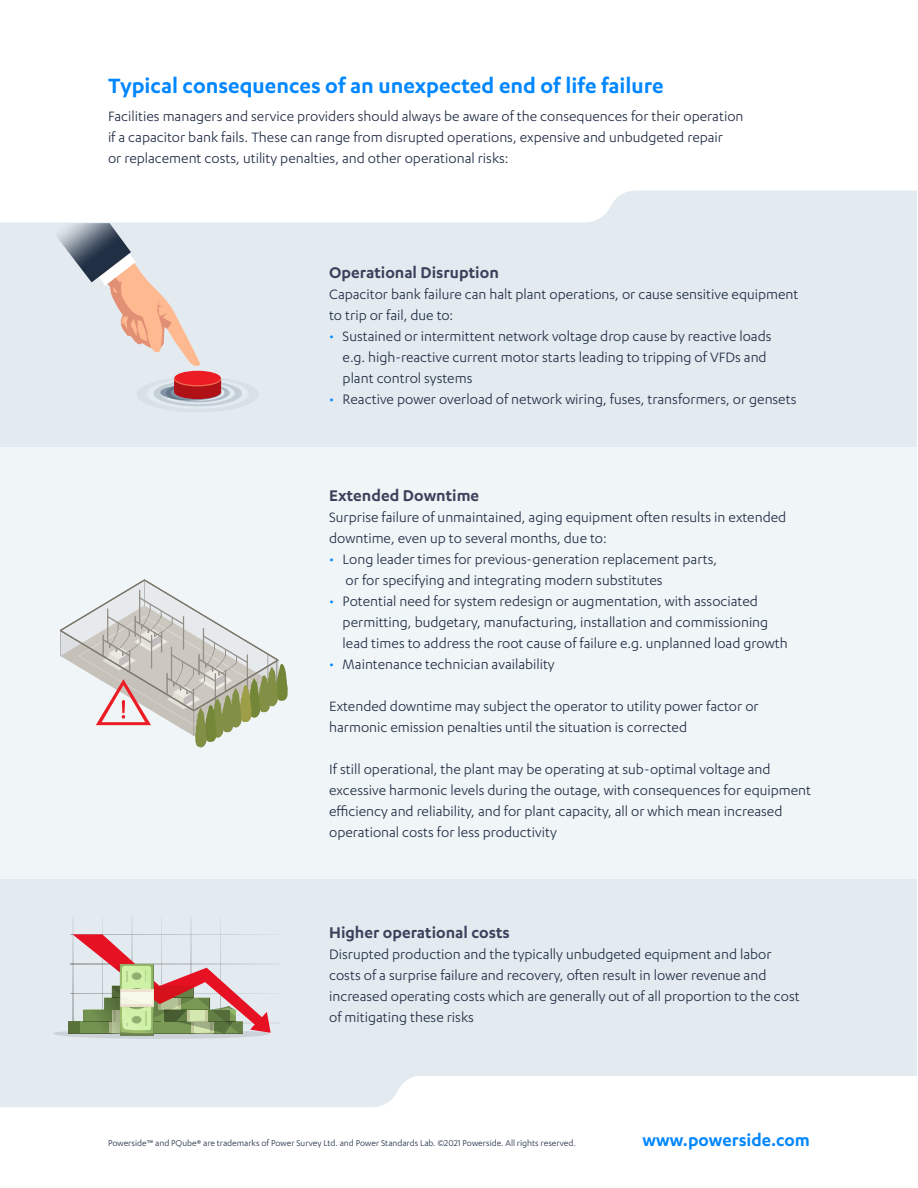
<style>
.page{position:relative;width:918px;height:1188px;background:#fff}
.page>*{position:absolute;margin:0;border:0;box-sizing:border-box;transform-origin:0 0}
.t1{font:600 24px "Karbon";color:#0087ff}
.t2{font:600 19.5px "Karbon";color:#0087ff}
.t3{font:600 18px "Karbon";color:#3d425c}
.t4{font:15.75px/21px "Karbon";color:#212e45}
.t5{font:9.75px "Karbon";color:#212e45}
.s1{color:#0087ff}
</style>
<div class="page">
<div style="left:0;top:1039px;width:415px;height:68px;background:#e3ebf0"></div>
<svg style="left:0;top:190px;width:917px;height:69px"></svg>
<div style="left:1px;top:223px;width:916px;height:225px;background:#e3ebf0"></div>
<div style="left:1px;top:448px;width:916px;height:431px;background:#f0f5f7"></div>
<div style="left:1px;top:879px;width:916px;height:197px;background:#e3ebf0"></div>
<svg style="left:153px;top:376px;width:89px;height:31px"></svg>
<div style="left:175px;top:371px;width:46px;height:14px;background:#ec1c24;border-radius:50%"></div>
<svg style="left:57px;top:223px;width:144px;height:143px"></svg>
<hr style="left:73px;top:916px;width:1px;height:117px;background:#d8dfe4">
<hr style="left:102px;top:916px;width:1px;height:117px;background:#d8dfe4">
<hr style="left:132px;top:916px;width:1px;height:117px;background:#d8dfe4">
<hr style="left:161px;top:916px;width:1px;height:117px;background:#d8dfe4">
<hr style="left:191px;top:916px;width:1px;height:117px;background:#d8dfe4">
<hr style="left:220px;top:916px;width:1px;height:117px;background:#d8dfe4">
<hr style="left:71px;top:934px;width:209px;height:1px;background:#dae2e7">
<hr style="left:71px;top:964px;width:209px;height:1px;background:#dae2e7">
<hr style="left:71px;top:993px;width:209px;height:1px;background:#dae2e7">
<hr style="left:71px;top:1023px;width:209px;height:1px;background:#dae2e7">
<svg style="left:53px;top:934px;width:218px;height:105px"></svg>
<svg style="left:60px;top:579px;width:228px;height:168px"></svg>
<h1 class="t1" style="left:108px;top:73px;width:557px">Typical consequences of an unexpected end of life failure</h1>
<p class="t4" style="left:108px;top:106px;width:637px">Facilities managers and service providers should always be aware of the consequences for their operation if a capacitor bank fails. These can range from disrupted operations, expensive and unbudgeted repair<br>or replacement costs, utility penalties, and other operational risks:</p>
<p class="t3" style="left:329px;top:262px;width:171px">Operational Disruption</p>
<p class="t4" style="left:329px;top:283px;width:471px">Capacitor bank failure can halt plant operations, or cause sensitive equipment to trip or fail, due to:</p>
<p class="t4" style="left:343px;top:325px;width:430px;text-indent:-13px"><span class="s1">•</span> Sustained or intermittent network voltage drop cause by reactive loads e.g. high-reactive current motor starts leading to tripping of VFDs and plant control systems</p>
<p class="t4" style="left:329px;top:388px;width:469px"><span class="s1">•</span> Reactive power overload of network wiring, fuses, transformers, or gensets</p>
<p class="t3" style="left:329px;top:485px;width:152px">Extended Downtime</p>
<p class="t4" style="left:329px;top:506px;width:459px">Surprise failure of unmaintained, aging equipment often results in extended downtime, even up to several months, due to:</p>
<p class="t4" style="left:346px;top:548px;width:373px;text-indent:-16px"><span class="s1">•</span> Long leader times for previous-generation replacement parts, or for specifying and integrating modern substitutes</p>
<p class="t4" style="left:343px;top:590px;width:447px;text-indent:-13px"><span class="s1">•</span> Potential need for system redesign or augmentation, with associated permitting, budgetary, manufacturing, installation and commissioning lead times to address the root cause of failure e.g. unplanned load growth</p>
<p class="t4" style="left:329px;top:653px;width:227px"><span class="s1">•</span> Maintenance technician availability</p>
<p class="t4" style="left:329px;top:695px;width:431px">Extended downtime may subject the operator to utility power factor or harmonic emission penalties until the situation is corrected</p>
<p class="t4" style="left:329px;top:758px;width:484px">If still operational, the plant may be operating at sub-optimal voltage and excessive harmonic levels during the outage, with consequences for equipment efficiency and reliability, and for plant capacity, all or which mean increased operational costs for less productivity</p>
<p class="t3" style="left:329px;top:922px;width:182px">Higher operational costs</p>
<p class="t4" style="left:329px;top:943px;width:472px">Disrupted production and the typically unbudgeted equipment and labor costs of a surprise failure and recovery, often result in lower revenue and increased operating costs which are generally out of all proportion to the cost of mitigating these risks</p>
<p class="t5" style="left:108px;top:1138px;width:469px">Powerside™ and PQube® are trademarks of Power Survey Ltd. and Power Standards Lab. ©2021 Powerside. All rights reserved.</p>
<p class="t2" style="left:642px;top:1129px;width:169px">www.powerside.com</p>
</div>
